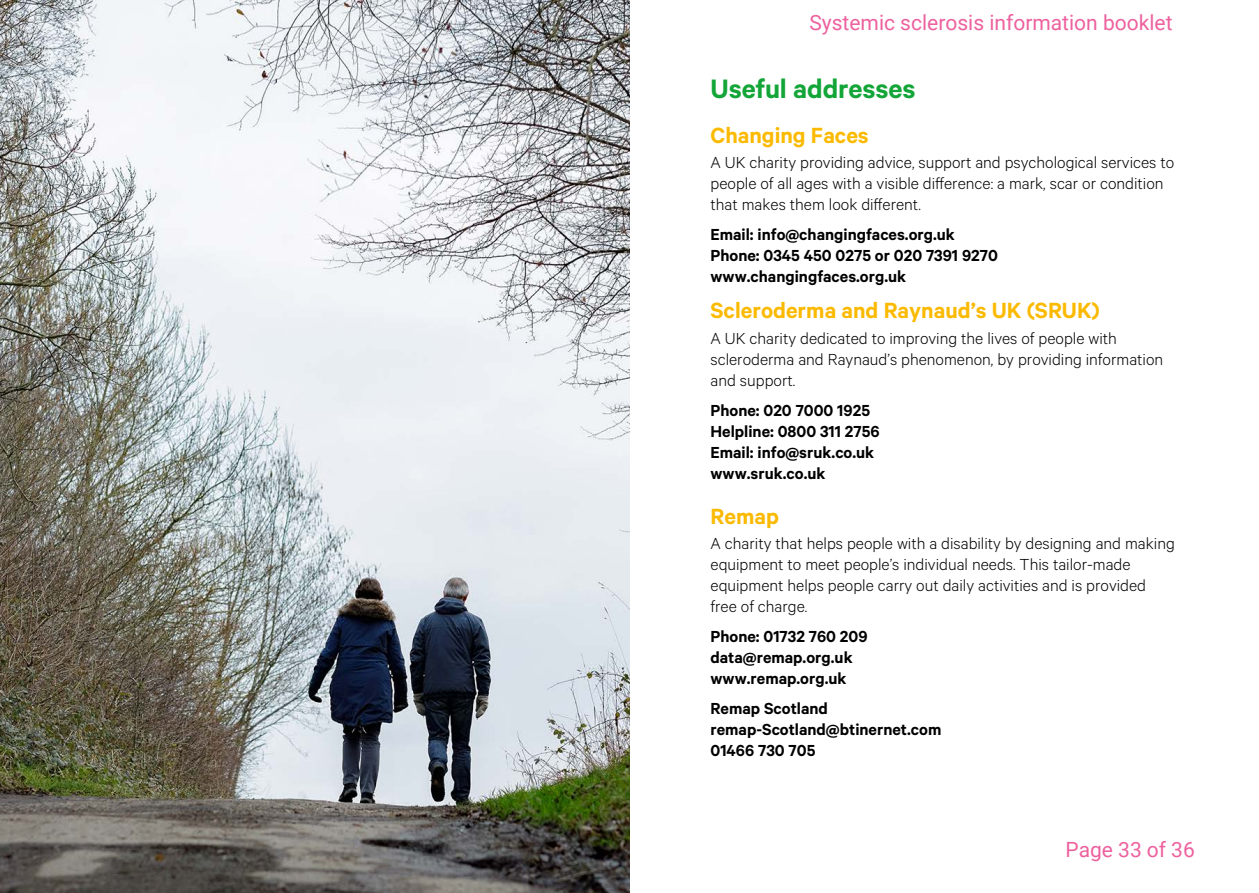
<style>
.page{position:relative;width:1259px;height:893px;background:#fff}
.page>*{position:absolute;margin:0;border:0;box-sizing:border-box;transform-origin:0 0}
.Heading_20_20pt__H1{font:600 30px "Calibre";letter-spacing:-.005em;color:#13a538}
.Heading_16_5_20pt__H{font:600 24.75px "Calibre";color:#fbba00}
.t1{font:21px "Roboto";color:#ed619e}
.Body_text_12_14pt{font:300 18px/21px "Calibre";color:#000}
.Body_text_12_14pt-2{font:600 18px/21px "Calibre";color:#000}
.Heading_12_14pt__H3{font:600 18px/21px "Calibre";color:#000}
</style>
<div class="page">
<img style="left:0;top:0;width:629px;height:893px">
<p class="t1" style="left:809px;top:8px;width:365px">Systemic sclerosis information booklet</p>
<p class="Heading_20_20pt__H1" style="left:710px;top:70px;width:207px">Useful addresses</p>
<p class="Heading_16_5_20pt__H" style="left:710px;top:120px;width:160px">Changing Faces</p>
<p class="Body_text_12_14pt" style="left:710px;top:151px;width:465px">A UK charity providing advice, support and psychological services to people of all ages with a visible difference: a mark, scar or condition that makes them look different.</p>
<p class="Heading_12_14pt__H3" style="left:710px;top:223px;width:289px">Email: info@changingfaces.org.uk<br>Phone: 0345 450 0275 or 020 7391 9270 www.changingfaces.org.uk</p>
<p class="Heading_16_5_20pt__H" style="left:710px;top:296px;width:391px">Scleroderma and Raynaud’s UK (SRUK)</p>
<p class="Body_text_12_14pt" style="left:710px;top:327px;width:454px">A UK charity dedicated to improving the lives of people with scleroderma and Raynaud’s phenomenon, by providing information and support.</p>
<p class="Body_text_12_14pt-2" style="left:710px;top:399px;width:171px">Phone: 020 7000 1925<br>Helpline: 0800 311 2756<br>Email: info@sruk.co.uk www.sruk.co.uk</p>
<p class="Heading_16_5_20pt__H" style="left:710px;top:501px;width:70px">Remap</p>
<p class="Body_text_12_14pt" style="left:710px;top:532px;width:466px">A charity that helps people with a disability by designing and making equipment to meet people’s individual needs. This tailor-made equipment helps people carry out daily activities and is provided free of charge.</p>
<p class="Body_text_12_14pt-2" style="left:710px;top:625px;width:158px">Phone: 01732 760 209 data@remap.org.uk www.remap.org.uk</p>
<p class="Body_text_12_14pt-2" style="left:710px;top:697px;width:232px">Remap Scotland remap-Scotland@btinernet.com<br>01466 730 705</p>
<p class="t1" style="left:1065px;top:835px;width:131px">Page 33 of 36</p>
</div>
